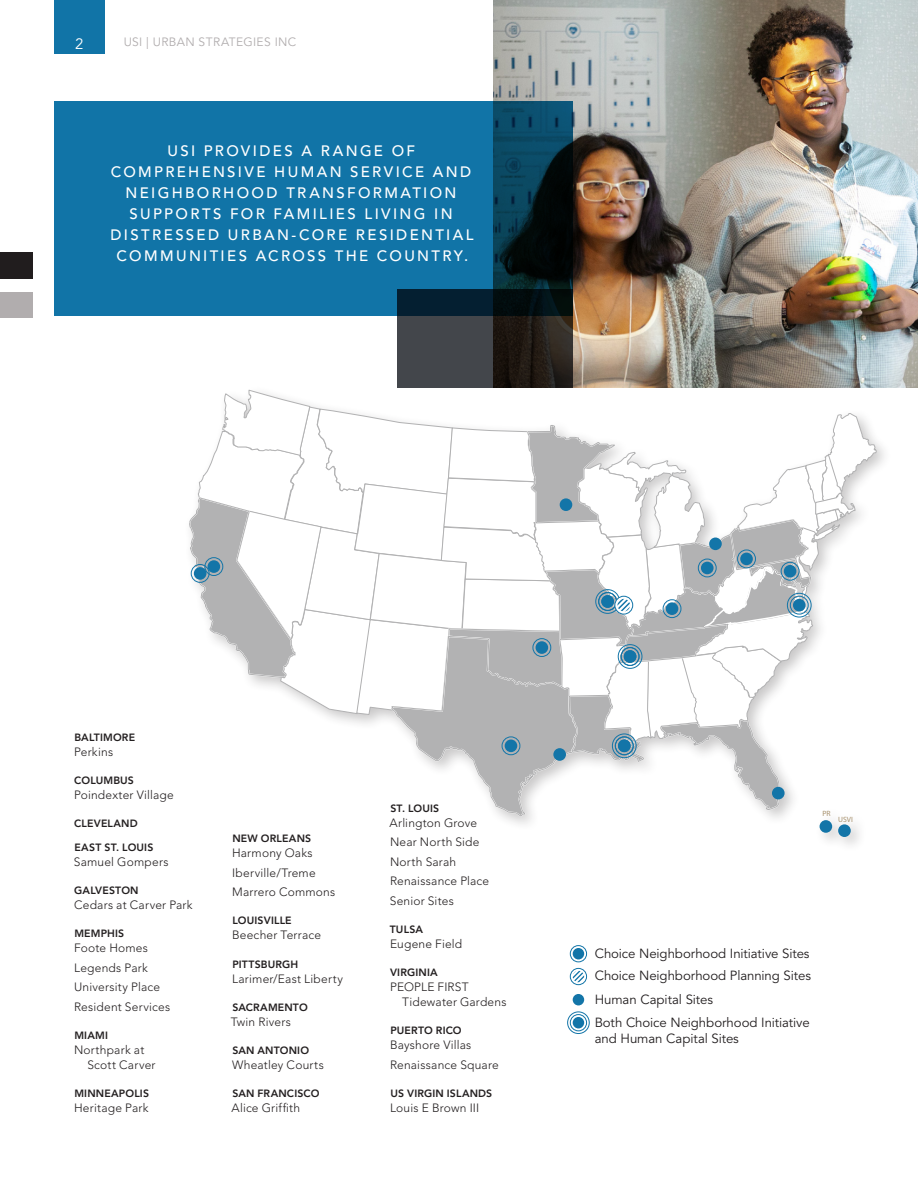
<style>
.page{position:relative;width:918px;height:1188px;background:#fff}
.page>*{position:absolute;margin:0;border:0;box-sizing:border-box;transform-origin:0 0}
.CC{font:500 15px/21px "Avenir LT Std";letter-spacing:.155em;color:#fff;text-align:center}
.t1{font:15px "Avenir LT Std";color:#fff}
.t2{font:13.2px/22.8px "Avenir LT Std";letter-spacing:-.005em;color:#231f20}
.Project_Name-page_3{font:300 12px/15px "Avenir LT Std";letter-spacing:.015em;color:#231f20}
.t3{font:12px "Avenir LT Std";letter-spacing:.03em;color:#b1adae}
.Project_City-page_3{font:800 10.5px "Avenir LT Std";letter-spacing:.015em;color:#231f20}
.t4{font:7.65px "Myriad Pro";color:#a7916d}
</style>
<div class="page">
<div style="left:54px;top:0;width:51px;height:54px;background:#1174a7"></div>
<div style="left:573px;top:948px;width:11px;height:11px;background:#1375a8;border-radius:50%"></div>
<div style="left:570px;top:945px;width:17px;height:17px;border:1px solid #1375a8;border-radius:50%"></div>
<svg style="left:573px;top:971px;width:11px;height:11px"></svg>
<div style="left:570px;top:968px;width:17px;height:17px;border:1px solid #1375a8;border-radius:50%"></div>
<div style="left:573px;top:1017px;width:11px;height:11px;background:#1375a8;border-radius:50%"></div>
<div style="left:570px;top:1014px;width:17px;height:17px;border:1px solid #1375a8;border-radius:50%"></div>
<div style="left:567px;top:1012px;width:23px;height:22px;border:1px solid #1375a8;border-radius:50%"></div>
<div style="left:573px;top:994px;width:11px;height:11px;background:#1375a8;border-radius:50%"></div>
<img style="left:494px;top:0;width:424px;height:388px">
<svg style="left:398px;top:316px;width:175px;height:69px;background:#343333"></svg>
<svg style="left:54px;top:101px;width:519px;height:215px;background:#0f6693"></svg>
<svg style="left:0;top:252px;width:33px;height:27px"></svg>
<div style="left:0;top:292px;width:33px;height:26px;background:#b1adae"></div>
<div style="left:183px;top:385px;width:710px;height:468px;background:#fff"></div>
<svg style="left:189px;top:389px;width:688px;height:429px"></svg>
<div style="left:194px;top:567px;width:12px;height:13px;background:#1375a8;border-radius:50%"></div>
<div style="left:191px;top:564px;width:18px;height:19px;border:1px solid #1375a8;border-radius:50%"></div>
<div style="left:618px;top:644px;width:24px;height:25px;border:1px solid #1375a8;border-radius:50%"></div>
<div style="left:612px;top:734px;width:25px;height:24px;border:1px solid #1375a8;border-radius:50%"></div>
<div style="left:793px;top:599px;width:13px;height:12px;background:#1375a8;border-radius:50%"></div>
<div style="left:790px;top:596px;width:19px;height:18px;border:1px solid #1375a8;border-radius:50%"></div>
<div style="left:787px;top:593px;width:25px;height:24px;border:1px solid #1375a8;border-radius:50%"></div>
<div style="left:208px;top:560px;width:12px;height:13px;background:#1375a8;border-radius:50%"></div>
<div style="left:205px;top:557px;width:18px;height:19px;border:1px solid #1375a8;border-radius:50%"></div>
<div style="left:560px;top:498px;width:12px;height:13px;background:#1375a8;border-radius:50%"></div>
<div style="left:709px;top:538px;width:13px;height:12px;background:#1375a8;border-radius:50%"></div>
<div style="left:701px;top:562px;width:13px;height:12px;background:#1375a8;border-radius:50%"></div>
<div style="left:698px;top:559px;width:19px;height:18px;border:1px solid #1375a8;border-radius:50%"></div>
<div style="left:740px;top:553px;width:13px;height:12px;background:#1375a8;border-radius:50%"></div>
<div style="left:737px;top:550px;width:19px;height:18px;border:1px solid #1375a8;border-radius:50%"></div>
<div style="left:784px;top:565px;width:12px;height:13px;background:#1375a8;border-radius:50%"></div>
<div style="left:781px;top:562px;width:18px;height:19px;border:1px solid #1375a8;border-radius:50%"></div>
<div style="left:536px;top:641px;width:12px;height:13px;background:#1375a8;border-radius:50%"></div>
<div style="left:533px;top:638px;width:18px;height:19px;border:1px solid #1375a8;border-radius:50%"></div>
<div style="left:553px;top:748px;width:13px;height:13px;background:#1375a8;border-radius:50%"></div>
<div style="left:624px;top:650px;width:12px;height:13px;background:#1375a8;border-radius:50%"></div>
<div style="left:772px;top:787px;width:13px;height:12px;background:#1375a8;border-radius:50%"></div>
<div style="left:618px;top:740px;width:13px;height:12px;background:#1375a8;border-radius:50%"></div>
<div style="left:615px;top:737px;width:19px;height:18px;border:1px solid #1375a8;border-radius:50%"></div>
<div style="left:621px;top:647px;width:18px;height:19px;border:1px solid #1375a8;border-radius:50%"></div>
<div style="left:666px;top:602px;width:12px;height:13px;background:#1375a8;border-radius:50%"></div>
<div style="left:663px;top:599px;width:18px;height:19px;border:1px solid #1375a8;border-radius:50%"></div>
<div style="left:595px;top:589px;width:25px;height:25px;border:1px solid #1375a8;border-radius:50%"></div>
<div style="left:601px;top:595px;width:13px;height:13px;background:#1375a8;border-radius:50%"></div>
<div style="left:598px;top:592px;width:19px;height:19px;border:1px solid #1375a8;border-radius:50%"></div>
<div style="left:505px;top:740px;width:12px;height:12px;background:#1375a8;border-radius:50%"></div>
<div style="left:502px;top:737px;width:18px;height:18px;border:1px solid #1375a8;border-radius:50%"></div>
<div style="left:820px;top:820px;width:12px;height:13px;background:#1375a8;border-radius:50%"></div>
<div style="left:838px;top:824px;width:13px;height:13px;background:#1375a8;border-radius:50%"></div>
<svg style="left:615px;top:596px;width:18px;height:18px"></svg>
<div style="left:614px;top:596px;width:19px;height:18px;border:1px solid #1375a8;border-radius:50%"></div>
<svg style="left:617px;top:599px;width:13px;height:12px"></svg>
<p class="t1" style="left:75px;top:35px;width:10px">2</p>
<p class="t3" style="left:124px;top:35px;width:174px">USI | URBAN STRATEGIES INC</p>
<p class="CC" style="left:110px;top:140px;width:365px">USI PROVIDES A RANGE OF<br>COMPREHENSIVE HUMAN SERVICE AND<br>NEIGHBORHOOD TRANSFORMATION<br>SUPPORTS FOR FAMILIES LIVING IN<br>DISTRESSED URBAN-CORE RESIDENTIAL<br>COMMUNITIES ACROSS THE COUNTRY.</p>
<p class="Project_City-page_3" style="left:74px;top:731px;width:62px">BALTIMORE</p>
<p class="Project_Name-page_3" style="left:74px;top:744px;width:41px">Perkins</p>
<p class="Project_City-page_3" style="left:74px;top:774px;width:61px">COLUMBUS</p>
<p class="Project_Name-page_3" style="left:74px;top:787px;width:101px">Poindexter Village</p>
<p class="Project_City-page_3" style="left:74px;top:817px;width:65px">CLEVELAND</p>
<p class="Project_City-page_3" style="left:74px;top:841px;width:80px">EAST ST. LOUIS</p>
<p class="Project_Name-page_3" style="left:74px;top:854px;width:96px">Samuel Gompers</p>
<p class="Project_City-page_3" style="left:74px;top:884px;width:66px">GALVESTON</p>
<p class="Project_Name-page_3" style="left:74px;top:897px;width:120px">Cedars at Carver Park</p>
<p class="Project_City-page_3" style="left:74px;top:927px;width:51px">MEMPHIS</p>
<p class="Project_Name-page_3" style="left:74px;top:941px;width:75px">Foote Homes</p>
<p class="Project_Name-page_3" style="left:74px;top:960px;width:75px">Legends Park</p>
<p class="Project_Name-page_3" style="left:74px;top:980px;width:87px">University Place</p>
<p class="Project_Name-page_3" style="left:74px;top:999px;width:98px">Resident Services</p>
<p class="Project_City-page_3" style="left:74px;top:1029px;width:35px">MIAMI</p>
<p class="Project_Name-page_3" style="left:87px;top:1042px;width:70px;text-indent:-13px">Northpark at<br>Scott Carver</p>
<p class="Project_City-page_3" style="left:74px;top:1087px;width:76px">MINNEAPOLIS</p>
<p class="Project_Name-page_3" style="left:74px;top:1101px;width:76px">Heritage Park</p>
<p class="Project_City-page_3" style="left:232px;top:832px;width:80px">NEW ORLEANS</p>
<p class="Project_Name-page_3" style="left:232px;top:846px;width:82px">Harmony Oaks</p>
<p class="Project_Name-page_3" style="left:232px;top:865px;width:85px">Iberville/Treme</p>
<p class="Project_Name-page_3" style="left:232px;top:885px;width:105px">Marrero Commons</p>
<p class="Project_City-page_3" style="left:232px;top:915px;width:61px">LOUISVILLE</p>
<p class="Project_Name-page_3" style="left:232px;top:928px;width:91px">Beecher Terrace</p>
<p class="Project_City-page_3" style="left:232px;top:958px;width:67px">PITTSBURGH</p>
<p class="Project_Name-page_3" style="left:232px;top:971px;width:112px">Larimer/East Liberty</p>
<p class="Project_City-page_3" style="left:232px;top:1001px;width:77px">SACRAMENTO</p>
<p class="Project_Name-page_3" style="left:231px;top:1014px;width:62px">Twin Rivers</p>
<p class="Project_City-page_3" style="left:232px;top:1044px;width:78px">SAN ANTONIO</p>
<p class="Project_Name-page_3" style="left:232px;top:1057px;width:93px">Wheatley Courts</p>
<p class="Project_City-page_3" style="left:232px;top:1087px;width:89px">SAN FRANCISCO</p>
<p class="Project_Name-page_3" style="left:232px;top:1101px;width:70px">Alice Griffith</p>
<p class="Project_City-page_3" style="left:390px;top:802px;width:50px">ST. LOUIS</p>
<p class="Project_Name-page_3" style="left:390px;top:815px;width:89px">Arlington Grove</p>
<p class="Project_Name-page_3" style="left:390px;top:835px;width:91px">Near North Side</p>
<p class="Project_Name-page_3" style="left:390px;top:854px;width:68px">North Sarah</p>
<p class="Project_Name-page_3" style="left:390px;top:874px;width:101px">Renaissance Place</p>
<p class="Project_Name-page_3" style="left:390px;top:893px;width:66px">Senior Sites</p>
<p class="Project_City-page_3" style="left:390px;top:923px;width:35px">TULSA</p>
<p class="Project_Name-page_3" style="left:390px;top:936px;width:74px">Eugene Field</p>
<p class="Project_City-page_3" style="left:390px;top:966px;width:49px">VIRGINIA</p>
<p class="Project_Name-page_3" style="left:402px;top:980px;width:106px;text-indent:-12px">PEOPLE FIRST<br>Tidewater Gardens</p>
<p class="Project_City-page_3" style="left:390px;top:1025px;width:73px">PUERTO RICO</p>
<p class="Project_Name-page_3" style="left:390px;top:1038px;width:83px">Bayshore Villas</p>
<p class="Project_Name-page_3" style="left:390px;top:1057px;width:110px">Renaissance Square</p>
<p class="Project_City-page_3" style="left:390px;top:1087px;width:103px">US VIRGIN ISLANDS</p>
<p class="Project_Name-page_3" style="left:390px;top:1101px;width:91px">Louis E Brown III</p>
<p class="t4" style="left:822px;top:809px;width:10px">PR</p>
<p class="t4" style="left:838px;top:815px;width:16px">USVI</p>
<p class="t2" style="left:595px;top:942px;width:218px">Choice Neighborhood Initiative Sites<br>Choice Neighborhood Planning Sites</p>
<p class="t2" style="left:595px;top:1015px;width:217px;line-height:15.9px">Both Choice Neighborhood Initiative and Human Capital Sites</p>
<p class="t2" style="left:595px;top:988px;width:120px">Human Capital Sites</p>
</div>
